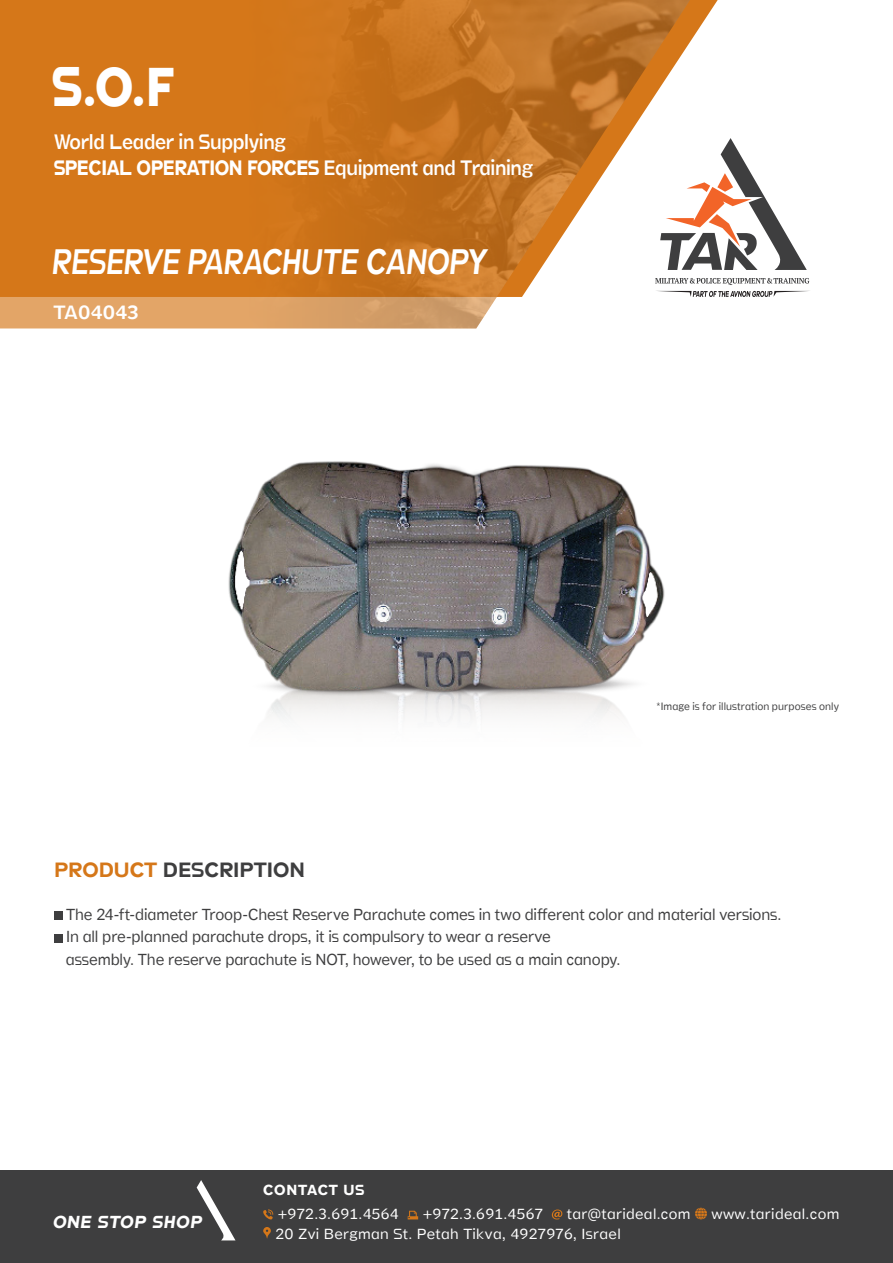
<style>
.page{position:relative;width:893px;height:1263px;background:#fff}
.page>*{position:absolute;margin:0;border:0;box-sizing:border-box;transform-origin:0 0}
.t1{font:800 55.5px "Stamen";color:#fff;scale:.9 1}
.t2{font:italic 300 36px "Stamen";color:#fff;scale:.8 1}
.t3{font:300 21.15px/25.5px "Stamen";letter-spacing:-.02em;color:#fff;scale:.89 1}
.t4{font:21px "Stamen";color:#3e3e3f}
.t5{font:300 19.5px "Stamen";color:#fff}
.t6{font:italic 700 17.7px "Stamen";letter-spacing:.05em;color:#fff}
.t7{font:200 16.2px/22.5px "Stamen";letter-spacing:-.01em;color:#3e3e3f;scale:.94 1}
.t8{font:200 14.85px/19.5px "Stamen";letter-spacing:.02em;color:#fff}
.t9{font:700 14.85px "Stamen";letter-spacing:.05em;color:#fff}
.t10{font:200 10.8px "Stamen";letter-spacing:.01em;color:#3e3e3f;scale:.94 1}
.s1{font-weight:700}
.s2{color:#d57719}
</style>
<div class="page">
<div style="left:0;top:1170px;width:893px;height:93px;background:#3e3e3f"></div>
<svg style="left:263px;top:1209px;width:10px;height:10px"></svg>
<svg style="left:408px;top:1211px;width:10px;height:8px"></svg>
<svg style="left:552px;top:1209px;width:10px;height:10px"></svg>
<svg style="left:695px;top:1208px;width:12px;height:11px"></svg>
<svg style="left:263px;top:1227px;width:8px;height:12px"></svg>
<svg style="left:197px;top:1180px;width:38px;height:60px"></svg>
<svg style="left:0;top:0;width:698px;height:328px;background:#d67c22"></svg>
<img style="left:247px;top:0;width:446px;height:328px">
<svg style="left:655px;top:278px;width:154px;height:7px"></svg>
<svg style="left:660px;top:138px;width:147px;height:132px"></svg>
<svg style="left:655px;top:291px;width:153px;height:6px"></svg>
<img style="left:228px;top:461px;width:437px;height:241px">
<div style="left:54px;top:912px;width:8px;height:8px;background:#3e3e3f"></div>
<div style="left:54px;top:934px;width:8px;height:8px;background:#3e3e3f"></div>
<h1 class="t1" style="left:53px;top:43px;width:137px">O.S F.</h1>
<h3 class="t3" style="left:54px;top:129px;width:540px">World Leader in Supplying<br><span class="s1">SPECIAL OPERATION FORCES</span> Equipment and Training</h3>
<h2 class="t2" style="left:53px;top:233px;width:545px">RESERVE PARACHUTE CANOPY</h2>
<p class="t5" style="left:54px;top:297px;width:87px">TA04043</p>
<p class="t4" style="left:54px;top:854px;width:253px"><span class="s2">PRODUCT</span> DESCRIPTION</p>
<p class="t10" style="left:656px;top:700px;width:196px">*Image is for illustration purposes only</p>
<p class="t7" style="left:66px;top:903px;width:763px">The 24-ft-diameter Troop-Chest Reserve Parachute comes in two different color and material versions.<br>In all pre-planned parachute drops isit, compulsory to wear a reserve<br>assembly. The reserve parachute is NOT, however to, be used as a main canopy.</p>
<p class="t6" style="left:53px;top:1210px;width:150px">ONE STOP SHOP</p>
<p class="t9" style="left:263px;top:1178px;width:102px">CONTACT US</p>
<p class="t8" style="left:567px;top:1205px;width:125px">tar@tarideal.com</p>
<p class="t8" style="left:275px;top:1205px;width:347px">+972.3.691.4564<br>20 Zvi Bergman St. Petah Tikva, 4927976, Israel</p>
<p class="t8" style="left:423px;top:1205px;width:122px">+972.3.691.4567</p>
<p class="t8" style="left:711px;top:1205px;width:129px">www.tarideal.com</p>
</div>
